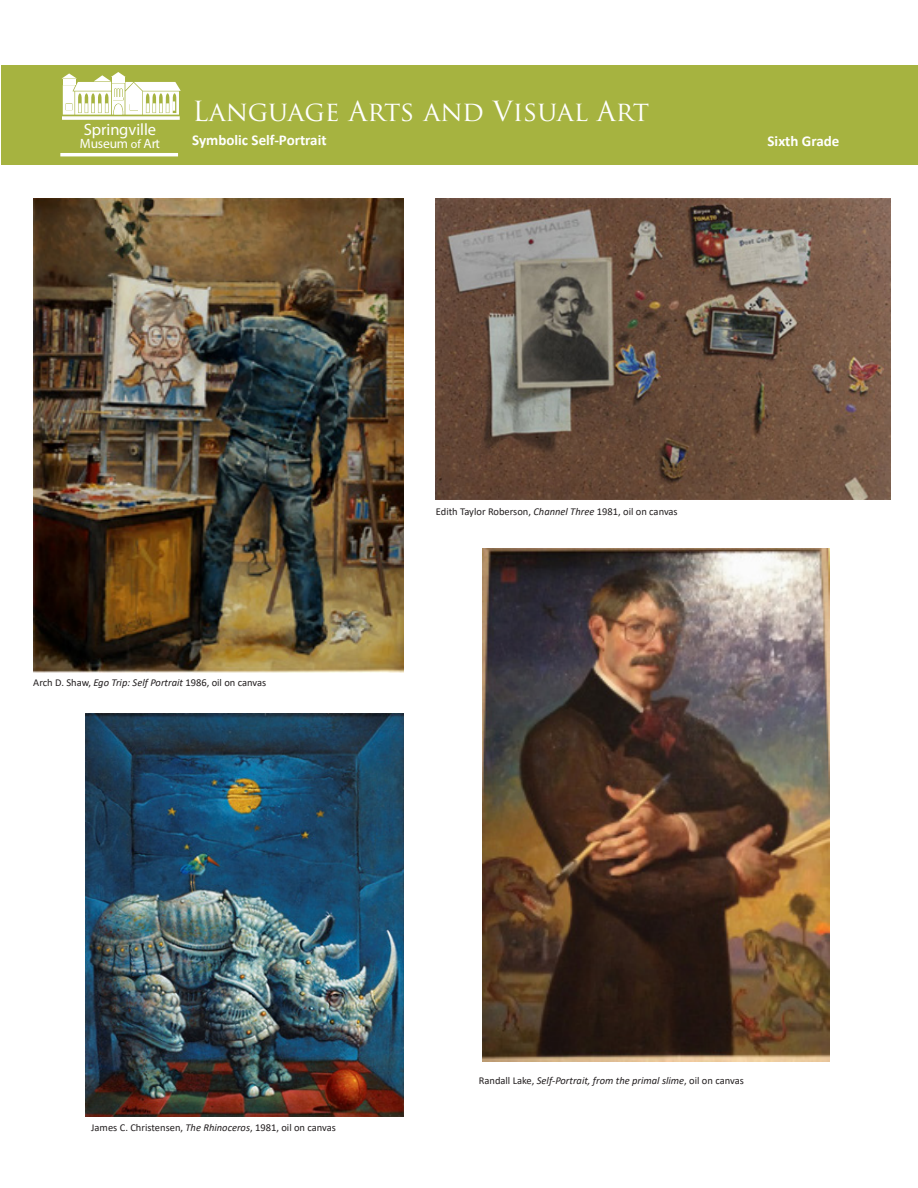
<style>
.page{position:relative;width:918px;height:1188px;background:#fff}
.page>*{position:absolute;margin:0;border:0;box-sizing:border-box;transform-origin:0 0}
.t1{font:27px "Trajan Pro";color:#fff}
.t2{font:16.5px "Myriad Pro";color:#fff}
.t3{font:700 15px "Calibri";color:#fff}
.t4{font:13.5px "Myriad Pro";color:#fff}
.t5{font:10.5px "Calibri";color:#231f20}
.t6{font:italic 10.5px "Calibri";color:#231f20}
.s1{font-size:12px}
.s2{font-style:italic}
.s3{font-style:normal}
</style>
<div class="page">
<img style="left:33px;top:199px;width:371px;height:473px">
<img style="left:436px;top:199px;width:454px;height:300px">
<div style="left:2px;top:65px;width:916px;height:99px;background:#a6b340"></div>
<svg style="left:62px;top:116px;width:118px;height:4px"></svg>
<svg style="left:62px;top:72px;width:119px;height:43px"></svg>
<hr style="left:60px;top:153px;width:118px;height:3px;background:#fff">
<img style="left:483px;top:549px;width:347px;height:513px">
<img style="left:86px;top:713px;width:317px;height:404px">
<p class="t2" style="left:84px;top:119px;width:74px">Springville</p>
<p class="t4" style="left:80px;top:135px;width:82px">Museum <span class="s1">of</span> Art</p>
<p class="t1" style="left:192px;top:94px;width:458px">Language Arts and Visual Art</p>
<p class="t3" style="left:192px;top:129px;width:136px">Symbolic Self-Portrait</p>
<p class="t3" style="left:768px;top:130px;width:73px">Sixth Grade</p>
<p class="t5" style="left:436px;top:504px;width:243px">Edith Taylor Roberson, <span class="s2">Channel Three</span> 1981, oil on canvas</p>
<p class="t5" style="left:33px;top:676px;width:235px">Arch D. Shaw, <span class="s2">Ego Trip: Self Portrait</span> 1986, oil on canvas</p>
<p class="t5" style="left:91px;top:1120px;width:246px">James C. Christensen, <span class="s2">The Rhinoceros</span>, 1981, oil on canvas</p>
<p class="t6" style="left:479px;top:1074px;width:267px"><span class="s3">Randall Lake,</span> Self-Portrait, from the primal slime<span class="s3">, oil on canvas</span></p>
</div>
